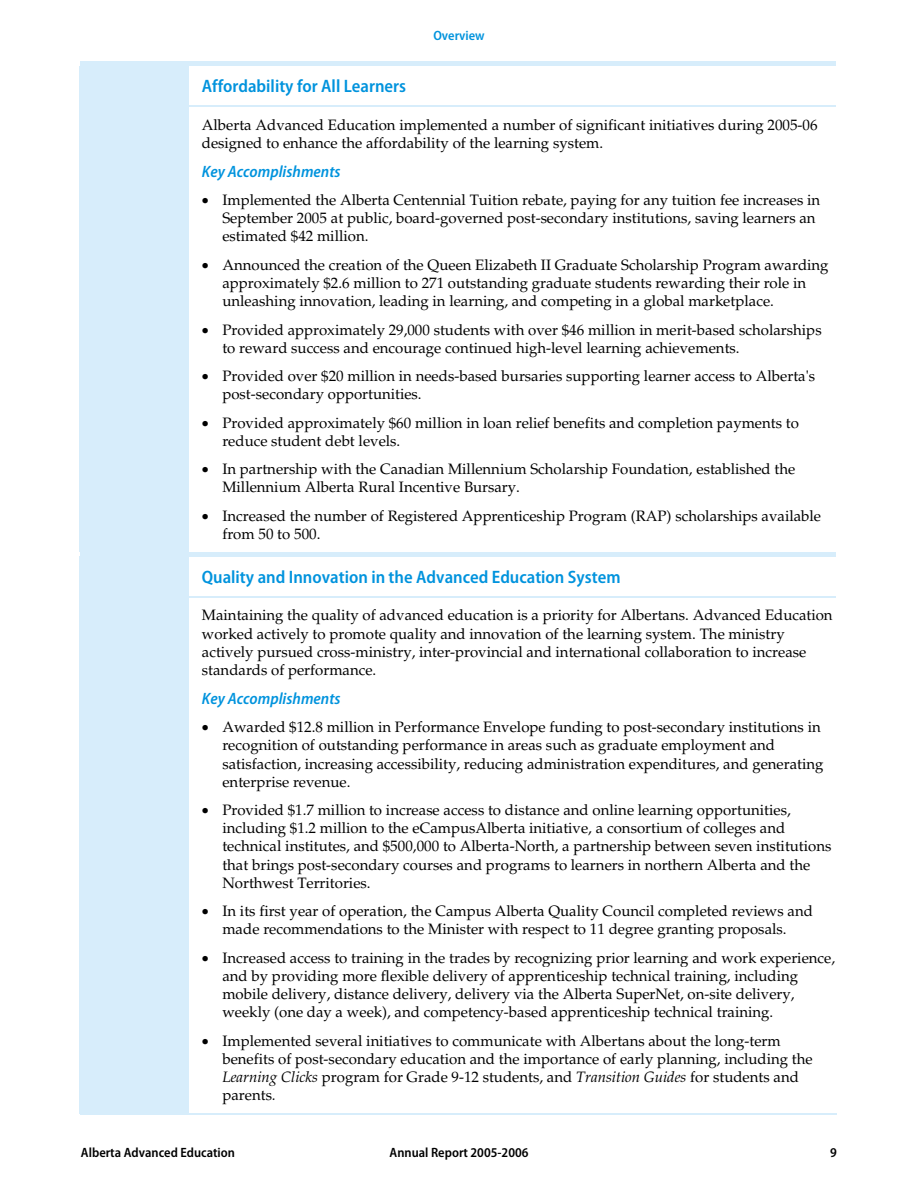
<style>
.page{position:relative;width:918px;height:1188px;background:#fff}
.page>*{position:absolute;margin:0;border:0;box-sizing:border-box;transform-origin:0 0}
.t1{font:600 semi-condensed 18px "Myriad Pro";color:#0093dd}
.t2{font:italic 600 semi-condensed 16.5px "Myriad Pro";color:#0093dd}
.t3{font:15px/18.1px "Palatino";color:#000}
.t4{font:600 semi-condensed 13.5px "Myriad Pro";color:#000}
.t5{font:600 semi-condensed 13.5px "Myriad Pro";color:#0093dd}
.s1{font-style:italic}
</style>
<div class="page">
<div style="left:81px;top:66px;width:107px;height:39px;background:#d7edfb"></div>
<div style="left:80px;top:61px;width:126px;height:5px;background:#d7edfb"></div>
<div style="left:206px;top:61px;width:630px;height:5px;background:#d7edfb"></div>
<hr style="left:80px;top:66px;width:1px;height:39px;background:#d7edfb">
<div style="left:81px;top:107px;width:107px;height:445px;background:#d7edfb"></div>
<hr style="left:81px;top:105px;width:107px;height:2px;background:#d7edfb">
<svg style="left:188px;top:105px;width:14px;height:2px"></svg>
<hr style="left:202px;top:105px;width:634px;height:2px;background:#d7edfb">
<hr style="left:80px;top:107px;width:1px;height:445px;background:#d7edfb">
<div style="left:81px;top:557px;width:107px;height:39px;background:#d7edfb"></div>
<div style="left:80px;top:552px;width:126px;height:5px;background:#d7edfb"></div>
<div style="left:206px;top:552px;width:630px;height:5px;background:#d7edfb"></div>
<hr style="left:80px;top:557px;width:1px;height:39px;background:#d7edfb">
<div style="left:81px;top:598px;width:107px;height:515px;background:#d7edfb"></div>
<hr style="left:81px;top:596px;width:107px;height:2px;background:#d7edfb">
<svg style="left:188px;top:596px;width:14px;height:2px"></svg>
<hr style="left:202px;top:596px;width:634px;height:2px;background:#d7edfb">
<hr style="left:80px;top:598px;width:1px;height:516px;background:#d7edfb">
<hr style="left:80px;top:1113px;width:108px;height:1px;background:#d7edfb">
<svg style="left:188px;top:1113px;width:13px;height:1px"></svg>
<hr style="left:201px;top:1113px;width:635px;height:1px;background:#d7edfb">
<p class="t5" style="left:433px;top:27px;width:53px">Overview</p>
<p class="t1" style="left:202px;top:75px;width:206px">Affordability for All Learners</p>
<p class="t3" style="left:202px;top:117px;width:617px">Alberta Advanced Education implemented a number of significant initiatives during 2005-06 designed to enhance the affordability of the learning system.</p>
<p class="t2" style="left:202px;top:165px;width:140px">Key Accomplishments</p>
<p class="t3" style="left:222px;top:193px;width:599px;text-indent:-21px">• Implemented the Alberta Centennial Tuition rebate, paying for any tuition fee increases in<br>September 2005 at public, board-governed post-secondary institutions, saving learners an estimated $42 million.</p>
<p class="t3" style="left:222px;top:257px;width:608px;text-indent:-21px">• Announced the creation of the Queen Elizabeth II Graduate Scholarship Program awarding approximately $2.6 million to 271 outstanding graduate students rewarding their role in unleashing innovation, leading in learning, and competing in a global marketplace.</p>
<p class="t3" style="left:222px;top:322px;width:601px;text-indent:-21px">• Provided approximately 29,000 students with over $46 million in merit-based scholarships to reward success and encourage continued high-level learning achievements.</p>
<p class="t3" style="left:222px;top:369px;width:594px;text-indent:-21px">• Provided over $20 million in needs-based bursaries supporting learner access to Alberta's post-secondary opportunities.</p>
<p class="t3" style="left:222px;top:415px;width:578px;text-indent:-21px">• Provided approximately $60 million in loan relief benefits and completion payments to reduce student debt levels.</p>
<p class="t3" style="left:222px;top:462px;width:574px;text-indent:-21px">• In partnership with the Canadian Millennium Scholarship Foundation, established the<br>Millennium Alberta Rural Incentive Bursary.</p>
<p class="t3" style="left:222px;top:508px;width:600px;text-indent:-21px">• Increased the number of Registered Apprenticeship Program (RAP) scholarships available from 50 to 500.</p>
<p class="t1" style="left:202px;top:566px;width:420px">Quality and Innovation in the Advanced Education System</p>
<p class="t3" style="left:202px;top:608px;width:632px">Maintaining the quality of advanced education is a priority for Albertans. Advanced Education worked actively to promote quality and innovation of the learning system. The ministry actively pursued cross-ministry, inter-provincial and international collaboration to increase standards of performance.</p>
<p class="t2" style="left:202px;top:692px;width:140px">Key Accomplishments</p>
<p class="t3" style="left:222px;top:720px;width:603px;text-indent:-21px">• Awarded $12.8 million in Performance Envelope funding to post-secondary institutions in recognition of outstanding performance in areas such as graduate employment and satisfaction, increasing accessibility, reducing administration expenditures, and generating enterprise revenue.</p>
<p class="t3" style="left:222px;top:803px;width:611px;text-indent:-21px">• Provided $1.7 million to increase access to distance and online learning opportunities, including $1.2 million to the eCampusAlberta initiative, a consortium of colleges and technical institutes, and $500,000 to Alberta-North, a partnership between seven institutions that brings post-secondary courses and programs to learners in northern Alberta and the Northwest Territories.</p>
<p class="t3" style="left:202px;top:904px;width:613px;text-align:center">• In its first year of operation, the Campus Alberta Quality Council completed reviews and made recommendations to the Minister with respect to 11 degree granting proposals.</p>
<p class="t3" style="left:222px;top:950px;width:614px;text-indent:-21px">• Increased access to training in the trades by recognizing prior learning and work experience, and by providing more flexible delivery of apprenticeship technical training, including mobile delivery, distance delivery, delivery via the Alberta SuperNet, on-site delivery, weekly (one day a week), and competency-based apprenticeship technical training.</p>
<p class="t3" style="left:222px;top:1033px;width:592px;text-indent:-21px">• Implemented several initiatives to communicate with Albertans about the long-term benefits of post-secondary education and the importance of early planning, including the <span class="s1">Learning Clicks</span> program for Grade 9-12 students, and <span class="s1">Transition Guides</span> for students and parents<span class="s1">.</span></p>
<p class="t4" style="left:81px;top:1145px;width:156px">Alberta Advanced Education</p>
<p class="t4" style="left:390px;top:1145px;width:140px">Annual Report 2005-2006</p>
<p class="t4" style="left:830px;top:1145px;width:8px">9</p>
</div>
